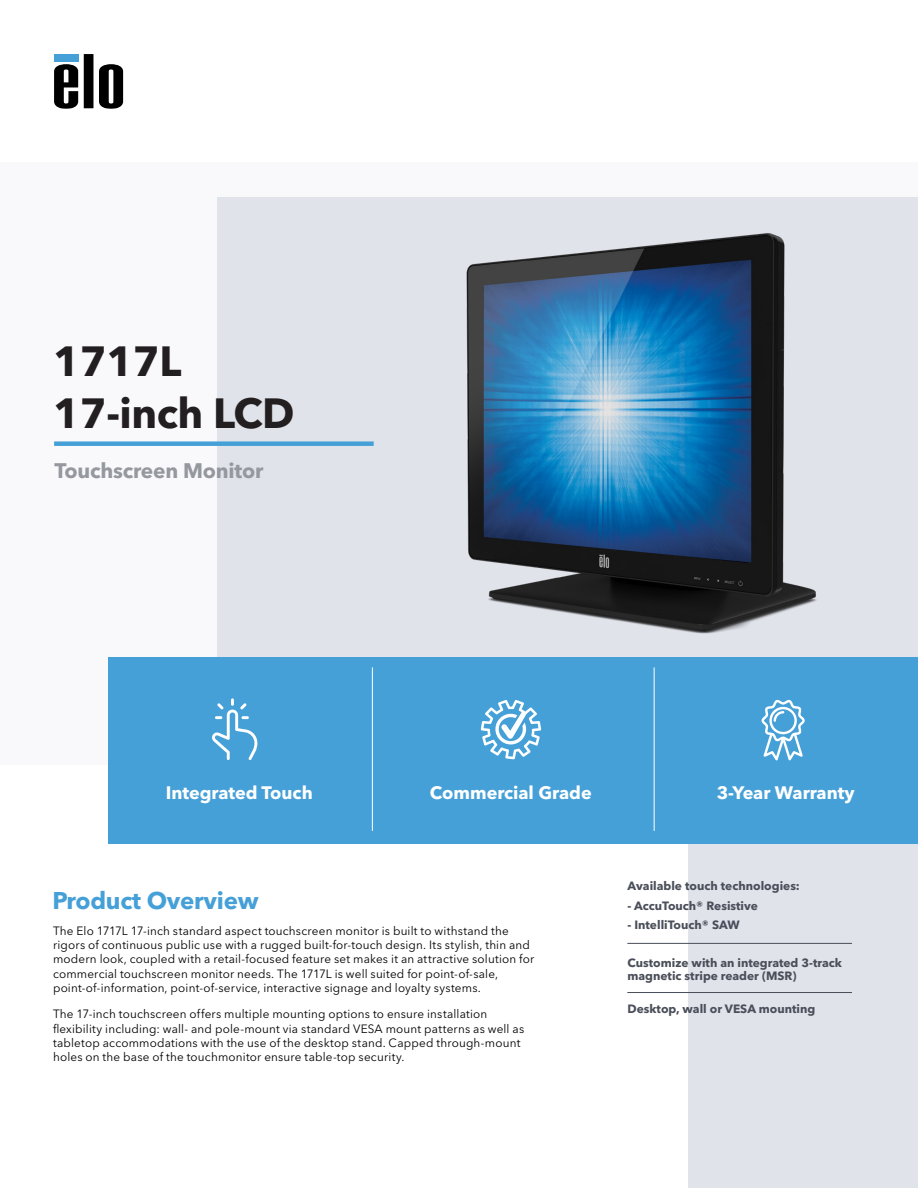
<style>
.page{position:relative;width:918px;height:1188px;background:#fff}
.page>*{position:absolute;margin:0;border:0;box-sizing:border-box;transform-origin:0 0}
.Section_Header{font:700 41.85px "Avenir Next LT Pro";letter-spacing:-.01em;color:#231f20}
.Section_Header-2{font:700 24px "Avenir Next LT Pro";letter-spacing:-.01em;color:#46a0d8}
.Section_Header-3{font:700 20.85px "Avenir Next LT Pro";letter-spacing:-.01em;color:#95989f}
.t1{font:700 18px "Avenir Next LT Pro";color:#fff}
.Body_Copy{font:12px/14.4px "Avenir Next LT Pro";letter-spacing:.015em;color:#000}
.Sidebar_bullets{font:700 12px/13.5px "Avenir Next LT Pro";color:#494e59}
</style>
<div class="page">
<div style="left:0;top:162px;width:918px;height:603px;background:#f9f9fb"></div>
<div style="left:217px;top:197px;width:701px;height:469px;background:#e0e3ea"></div>
<svg style="left:84px;top:54px;width:9px;height:54px"></svg>
<svg style="left:54px;top:64px;width:24px;height:45px"></svg>
<svg style="left:99px;top:64px;width:24px;height:45px"></svg>
<div style="left:54px;top:54px;width:24px;height:7px;background:#46a0d8"></div>
<div style="left:688px;top:842px;width:230px;height:346px;background:#e0e3ea"></div>
<div style="left:108px;top:657px;width:810px;height:186px;background:#46a0d8"></div>
<div style="left:54px;top:441px;width:320px;height:5px;background:#46a0d8"></div>
<hr style="left:372px;top:667px;width:1px;height:164px;background:#fff">
<hr style="left:654px;top:667px;width:1px;height:164px;background:#fff">
<hr style="left:627px;top:943px;width:225px;height:1px;background:#494e59">
<hr style="left:627px;top:992px;width:225px;height:1px;background:#494e59">
<svg style="left:212px;top:698px;width:45px;height:62px"></svg>
<svg style="left:481px;top:700px;width:60px;height:59px"></svg>
<svg style="left:762px;top:700px;width:43px;height:60px"></svg>
<img style="left:466px;top:233px;width:351px;height:401px">
<p class="Section_Header" style="left:53px;top:336px;width:130px">1717L</p>
<p class="Section_Header" style="left:53px;top:388px;width:243px">17-inch LCD</p>
<p class="Section_Header-3" style="left:55px;top:458px;width:210px">Touchscreen Monitor</p>
<p class="t1" style="left:166px;top:781px;width:149px">Integrated Touch</p>
<p class="t1" style="left:430px;top:781px;width:163px">Commercial Grade</p>
<p class="t1" style="left:717px;top:781px;width:139px">3-Year Warranty</p>
<p class="Section_Header-2" style="left:52px;top:886px;width:208px">Product Overview</p>
<p class="Body_Copy" style="left:53px;top:923px;width:483px">The Elo 1717L 17-inch standard aspect touchscreen monitor is built to withstand the rigors of continuous public use with a rugged built-for-touch design. Its stylish, thin and modern look, coupled with a retail-focused feature set makes it an attractive solution for commercial touchscreen monitor needs. The 1717L is well suited for point-of-sale, point-of-information, point-of-service, interactive signage and loyalty systems.</p>
<p class="Body_Copy" style="left:53px;top:1007px;width:473px">The 17-inch touchscreen offers multiple mounting options to ensure installation flexibility including: wall- and pole-mount via standard VESA mount patterns as well as tabletop accommodations with the use of the desktop stand. Capped through-mount holes on the base of the touchmonitor ensure table-top security.</p>
<p class="Sidebar_bullets" style="left:627px;top:879px;width:174px">Available touch technologies:</p>
<p class="Sidebar_bullets" style="left:627px;top:899px;width:132px">- AccuTouch® Resistive</p>
<p class="Sidebar_bullets" style="left:627px;top:918px;width:114px">- IntelliTouch® SAW</p>
<p class="Sidebar_bullets" style="left:627px;top:956px;width:216px">Customize with an integrated 3-track magnetic stripe reader (MSR)</p>
<p class="Sidebar_bullets" style="left:627px;top:1002px;width:189px">Desktop, wall or VESA mounting</p>
</div>
